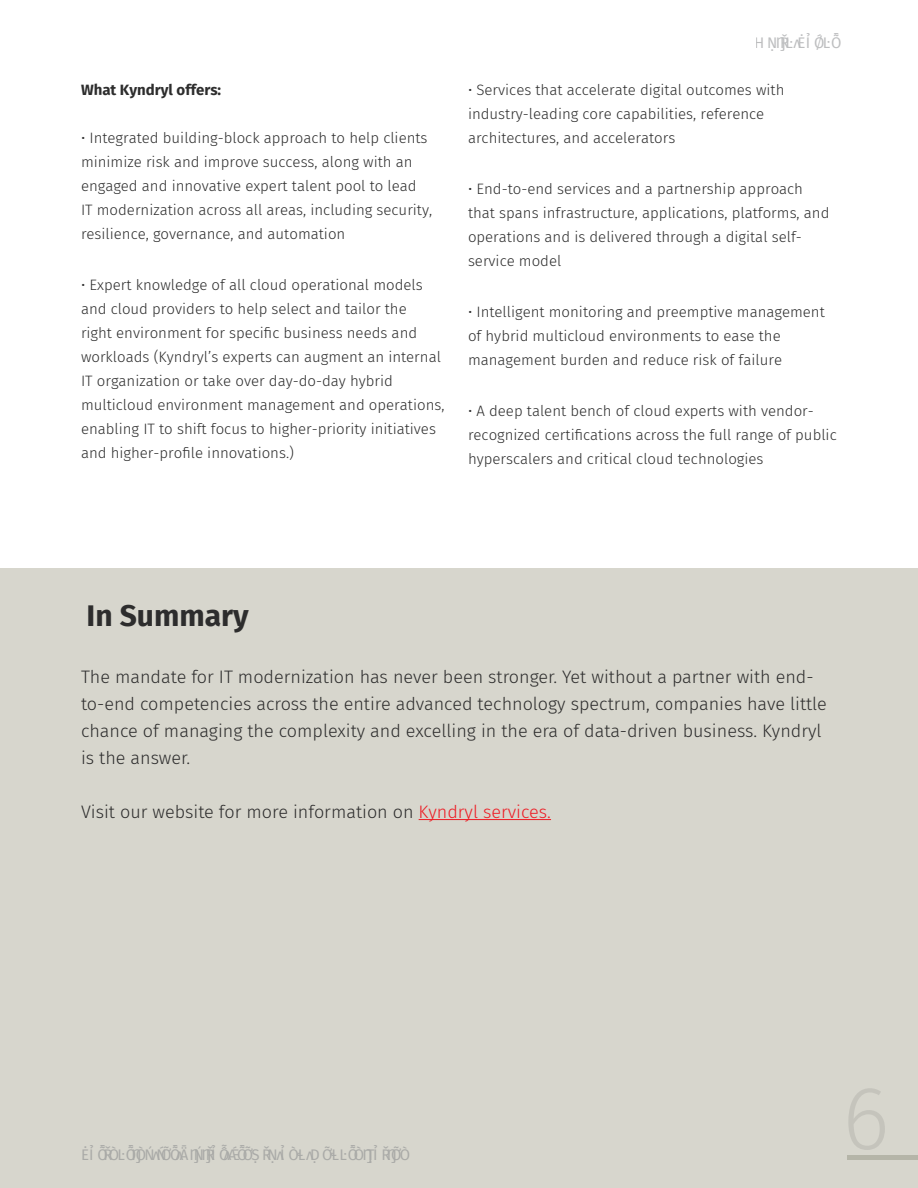
<style>
.page{position:relative;width:918px;height:1188px;background:#fff}
.page>*{position:absolute;margin:0;border:0;box-sizing:border-box;transform-origin:0 0}
.t1{font:700 30px "Fira Sans";color:#2d2d2d}
.t2{font:300 18px/27px "Fira Sans";color:#2d2d2d}
.t3{font:300 15px/24px "Fira Sans";color:#2d2d2d}
.t4{font:15px "Fira Sans";letter-spacing:-.215em;color:#808285}
.t5{font:700 15px "Fira Sans";color:#2d2d2d}
.t6{font:15px "Fira Sans";letter-spacing:-.1em;color:#808285}
.s1{color:#ed1c24}
</style>
<div class="page">
<div style="left:0;top:568px;width:918px;height:620px;background:#d7d6cd"></div>
<hr style="left:847px;top:1156px;width:71px;height:4px;background:#b5b5a8">
<hr style="left:419px;top:819px;width:132px;height:1px;background:#ed1c24">
<p class="t5" style="left:81px;top:77px;width:142px">What Kyndryl offers:</p>
<p class="t3" style="left:81px;top:126px;width:353px">• Integrated building-block approach to help clients minimize risk and improve success, along with an engaged and innovative expert talent pool to lead<br>IT modernization across all areas, including security, resilience, governance, and automation</p>
<p class="t3" style="left:81px;top:273px;width:365px">• Expert knowledge of all cloud operational models and cloud providers to help select and tailor the<br>right environment for specific business needs and workloads (Kyndryl’s experts can augment an internal IT organization or take over day-do-day hybrid multicloud environment management and operations, enabling IT to shift focus to higher-priority initiatives and higher-profile innovations.)</p>
<p class="t6" style="left:755px;top:31px;width:88px">W HITE PA PER</p>
<p class="t3" style="left:468px;top:78px;width:318px">• Services that accelerate digital outcomes with industry-leading core capabilities, reference architectures, and accelerators</p>
<p class="t3" style="left:468px;top:177px;width:363px">• End-to-end services and a partnership approach that spans infrastructure, applications, platforms, and operations and is delivered through a digital self&shy;service model</p>
<p class="t3" style="left:468px;top:300px;width:358px">• Intelligent monitoring and preemptive management of hybrid multicloud environments to ease the management burden and reduce risk of failure</p>
<p class="t3" style="left:468px;top:399px;width:370px">• A deep talent bench of cloud experts with vendor&shy;recognized certifications across the full range of public hyperscalers and critical cloud technologies</p>
<h1 class="t1" style="left:87px;top:590px;width:164px">In Summary</h1>
<p class="t2" style="left:81px;top:663px;width:747px">The mandate for IT modernization has never been stronger. Yet without a partner with end&shy;to-end competencies across the entire advanced technology spectrum, companies have little chance of managing the complexity and excelling in the era of data-driven business. Kyndryl is the answer.</p>
<p class="t2" style="left:81px;top:798px;width:472px">Visit our website for more information on <span class="s1">Kyndryl services.</span></p>
<p class="t4" style="left:81px;top:1143px;width:331px">PA RTNE RING FORD IGITA LGROW TH A ND M OD E RNIZA TION</p>
</div>
